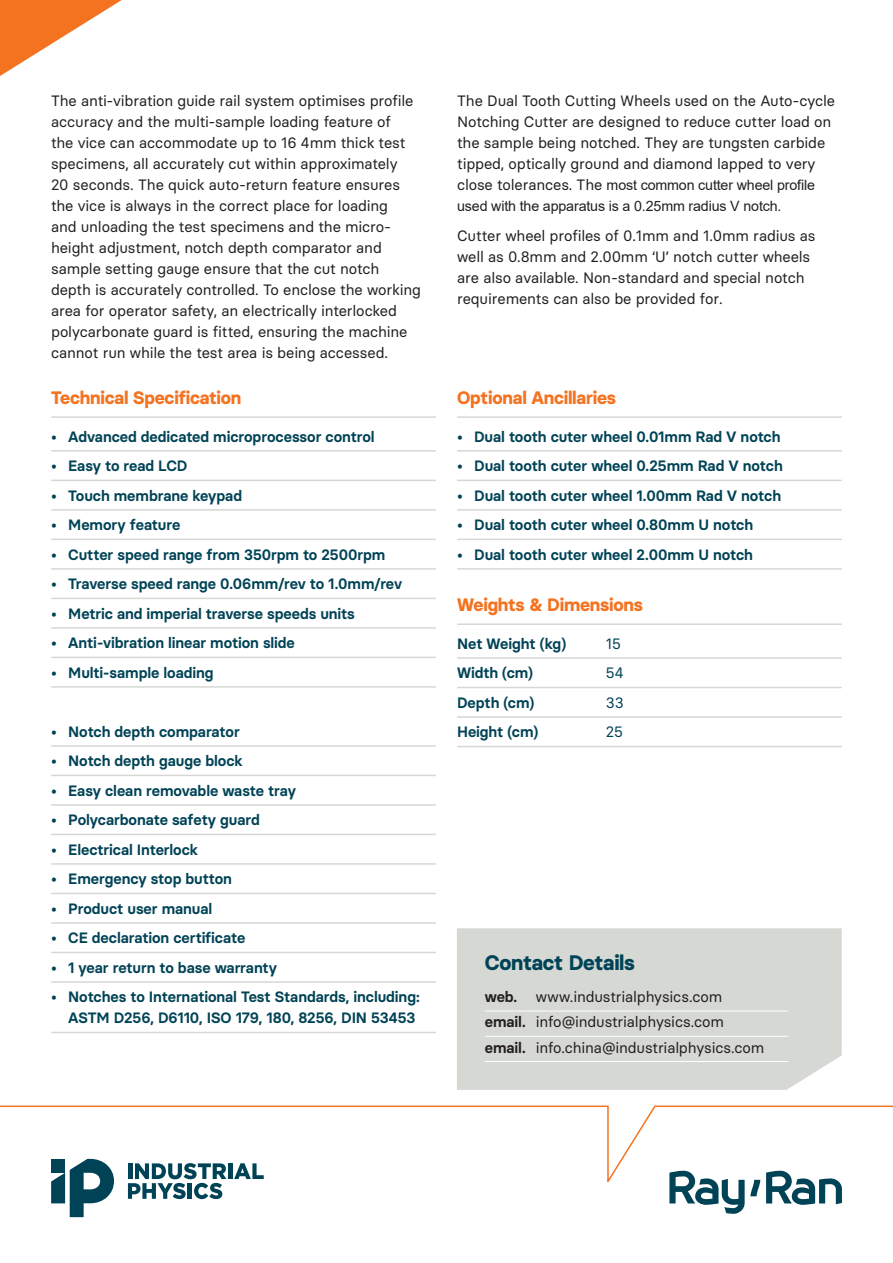
<style>
.page{position:relative;width:893px;height:1263px;background:#fff}
.page>*{position:absolute;margin:0;border:0;box-sizing:border-box;transform-origin:0 0}
.t1{font:700 21px "Basier Circle";letter-spacing:-.01em;color:#004356}
.t2{font:700 18px "Basier Circle";letter-spacing:-.01em;color:#f47321}
.t3{font:15px/21px "Basier Circle";letter-spacing:-.01em;color:#231f20}
.t4{font:600 15px/21px "Basier Circle";letter-spacing:-.005em;color:#004356;text-align:right}
.t5{font:15px "Basier Circle";letter-spacing:-.01em;color:#004356}
.t6{font:14.25px/21px "Arial";letter-spacing:-.01em;color:#231f20}
.s1{font-family:"Basier Circle";font-size:15px}
.s2{font-weight:600}
</style>
<div class="page">
<svg style="left:0;top:0;width:122px;height:76px"></svg>
<svg style="left:0;top:1105px;width:893px;height:81px"></svg>
<div style="left:228px;top:1163px;width:5px;height:16px;background:#004356"></div>
<svg style="left:234px;top:1163px;width:30px;height:16px"></svg>
<svg style="left:128px;top:1163px;width:98px;height:36px"></svg>
<svg style="left:51px;top:1159px;width:63px;height:58px"></svg>
<div style="left:457px;top:928px;width:385px;height:162px;background:#d6d8d4"></div>
<hr style="left:485px;top:1010px;width:303px;height:1px;background:#fff">
<hr style="left:485px;top:1036px;width:303px;height:1px;background:#fff">
<hr style="left:485px;top:1061px;width:303px;height:1px;background:#fff">
<svg style="left:669px;top:1171px;width:173px;height:43px"></svg>
<hr style="left:51px;top:416px;width:385px;height:2px;background:#d6d8d4">
<hr style="left:51px;top:450px;width:385px;height:2px;background:#d6d8d4">
<hr style="left:51px;top:480px;width:385px;height:1px;background:#d6d8d4">
<hr style="left:51px;top:509px;width:385px;height:2px;background:#d6d8d4">
<hr style="left:51px;top:539px;width:385px;height:1px;background:#d6d8d4">
<hr style="left:51px;top:568px;width:385px;height:2px;background:#d6d8d4">
<hr style="left:51px;top:598px;width:385px;height:1px;background:#d6d8d4">
<hr style="left:51px;top:627px;width:385px;height:2px;background:#d6d8d4">
<hr style="left:51px;top:657px;width:385px;height:1px;background:#d6d8d4">
<hr style="left:51px;top:686px;width:385px;height:2px;background:#d6d8d4">
<hr style="left:51px;top:745px;width:385px;height:2px;background:#d6d8d4">
<hr style="left:51px;top:775px;width:385px;height:1px;background:#d6d8d4">
<hr style="left:51px;top:804px;width:385px;height:2px;background:#d6d8d4">
<hr style="left:51px;top:834px;width:385px;height:1px;background:#d6d8d4">
<hr style="left:51px;top:863px;width:385px;height:2px;background:#d6d8d4">
<hr style="left:51px;top:893px;width:385px;height:1px;background:#d6d8d4">
<hr style="left:51px;top:922px;width:385px;height:2px;background:#d6d8d4">
<hr style="left:51px;top:952px;width:385px;height:1px;background:#d6d8d4">
<hr style="left:51px;top:981px;width:385px;height:2px;background:#d6d8d4">
<hr style="left:51px;top:1032px;width:385px;height:1px;background:#d6d8d4">
<hr style="left:457px;top:416px;width:385px;height:2px;background:#d6d8d4">
<hr style="left:457px;top:450px;width:385px;height:2px;background:#d6d8d4">
<hr style="left:457px;top:480px;width:385px;height:1px;background:#d6d8d4">
<hr style="left:457px;top:509px;width:385px;height:2px;background:#d6d8d4">
<hr style="left:457px;top:539px;width:385px;height:1px;background:#d6d8d4">
<hr style="left:457px;top:568px;width:385px;height:2px;background:#d6d8d4">
<hr style="left:457px;top:623px;width:385px;height:2px;background:#d6d8d4">
<hr style="left:457px;top:657px;width:385px;height:2px;background:#d6d8d4">
<hr style="left:457px;top:687px;width:385px;height:1px;background:#d6d8d4">
<hr style="left:457px;top:716px;width:385px;height:2px;background:#d6d8d4">
<hr style="left:457px;top:746px;width:385px;height:1px;background:#d6d8d4">
<p class="t3" style="left:51px;top:90px;width:371px">The anti-vibration guide rail system optimises profile accuracy and the multi-sample loading feature of<br>the vice can accommodate up to 16 4mm thick test specimens, all accurately cut within approximately<br>20 seconds. The quick auto-return feature ensures the vice is always in the correct place for loading<br>and unloading the test specimens and the micro&shy;height adjustment, notch depth comparator and sample setting gauge ensure that the cut notch depth is accurately controlled. To enclose the working area for operator safety, an electrically interlocked polycarbonate guard is fitted, ensuring the machine cannot run while the test area is being accessed.</p>
<p class="t3" style="left:457px;top:90px;width:379px">The Dual Tooth Cutting Wheels used on the Auto-cycle Notching Cutter are designed to reduce cutter load on the sample being notched. They are tungsten carbide tipped, optically ground and diamond lapped to very</p>
<p class="t6" style="left:457px;top:174px;width:359px"><span class="s1">close tolerances. The</span> most common cutter wheel profile used with the apparatus is a 0.25mm radius V notch.</p>
<p class="t3" style="left:457px;top:225px;width:360px">Cutter wheel profiles of 0.1mm and 1.0mm radius as well as 0.8mm and 2.00mm ‘U’ notch cutter wheels are also available. Non-standard and special notch requirements can also be provided for.</p>
<p class="t2" style="left:51px;top:386px;width:192px">Technical Specification</p>
<p class="t4" style="left:51px;top:426px;width:325px">• Advanced dedicated microprocessor control</p>
<p class="t4" style="left:51px;top:455px;width:138px">• Easy to read LCD</p>
<p class="t4" style="left:51px;top:485px;width:192px">• Touch membrane keypad</p>
<p class="t4" style="left:51px;top:514px;width:131px">• Memory feature</p>
<p class="t4" style="left:51px;top:544px;width:336px">• Cutter speed range from 350rpm to 2500rpm</p>
<p class="t4" style="left:51px;top:573px;width:352px">• Traverse speed range 0.06mm/rev to 1.0mm/rev</p>
<p class="t4" style="left:51px;top:603px;width:305px">• Metric and imperial traverse speeds units</p>
<p class="t4" style="left:51px;top:632px;width:245px">• Anti-vibration linear motion slide</p>
<p class="t4" style="left:51px;top:662px;width:164px">• Multi-sample loading</p>
<p class="t4" style="left:51px;top:721px;width:190px">• Notch depth comparator</p>
<p class="t4" style="left:51px;top:750px;width:193px">• Notch depth gauge block</p>
<p class="t4" style="left:51px;top:780px;width:246px">• Easy clean removable waste tray</p>
<p class="t4" style="left:51px;top:809px;width:210px">• Polycarbonate safety guard</p>
<p class="t4" style="left:51px;top:839px;width:148px">• Electrical Interlock</p>
<p class="t4" style="left:51px;top:868px;width:182px">• Emergency stop button</p>
<p class="t4" style="left:51px;top:898px;width:163px">• Product user manual</p>
<p class="t4" style="left:51px;top:927px;width:196px">• CE declaration certificate</p>
<p class="t4" style="left:51px;top:957px;width:227px">• 1 year return to base warranty</p>
<p class="t4" style="left:51px;top:986px;width:370px">• Notches to International Test Standards, including:<br>ASTM D256, D6110, ISO 179, 180, 8256, DIN 53453</p>
<p class="t2" style="left:457px;top:386px;width:161px">Optional Ancillaries</p>
<p class="t4" style="left:457px;top:426px;width:325px">• Dual tooth cuter wheel 0.01mm Rad V notch</p>
<p class="t4" style="left:457px;top:455px;width:327px">• Dual tooth cuter wheel 0.25mm Rad V notch</p>
<p class="t4" style="left:457px;top:485px;width:325px">• Dual tooth cuter wheel 1.00mm Rad V notch</p>
<p class="t4" style="left:457px;top:514px;width:298px">• Dual tooth cuter wheel 0.80mm U notch</p>
<p class="t4" style="left:457px;top:544px;width:297px">• Dual tooth cuter wheel 2.00mm U notch</p>
<p class="t2" style="left:457px;top:593px;width:187px">Weights &amp; Dimensions</p>
<p class="t4" style="left:457px;top:633px;width:111px">Net Weight (kg)</p>
<p class="t5" style="left:606px;top:634px;width:17px">15</p>
<p class="t4" style="left:457px;top:662px;width:77px">Width (cm)</p>
<p class="t5" style="left:606px;top:663px;width:19px">54</p>
<p class="t4" style="left:457px;top:692px;width:79px">Depth (cm)</p>
<p class="t5" style="left:606px;top:693px;width:19px">33</p>
<p class="t4" style="left:457px;top:721px;width:83px">Height (cm)</p>
<p class="t5" style="left:606px;top:722px;width:19px">25</p>
<h1 class="t1" style="left:485px;top:949px;width:152px">Contact Details</h1>
<p class="t3" style="left:485px;top:984px;width:281px;line-height:25.2px"><span class="s2">web.</span> www.industrialphysics.com <span class="s2">email.</span> info@industrialphysics.com <span class="s2">email.</span> info.china@industrialphysics.com</p>
</div>
